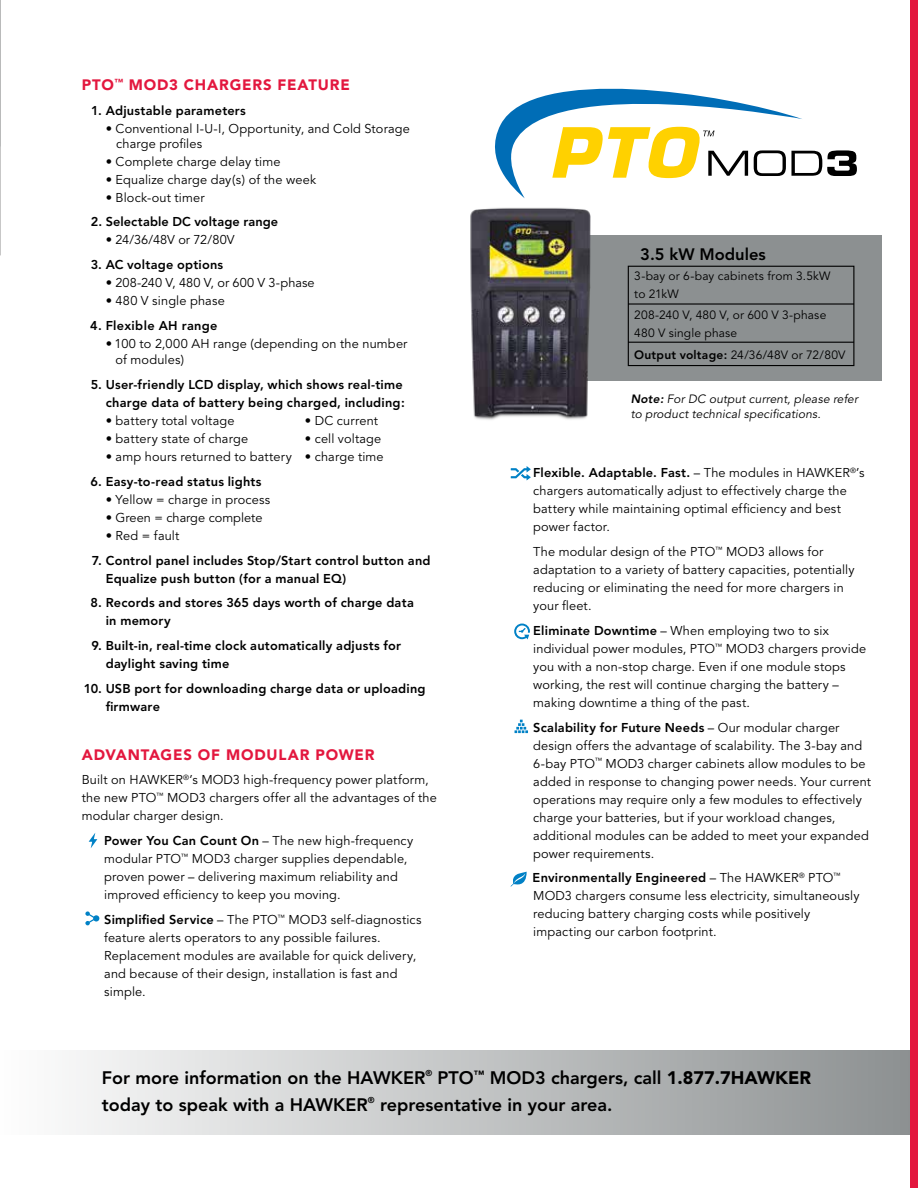
<style>
.page{position:relative;width:918px;height:1188px;background:#fff}
.page>*{position:absolute;margin:0;border:0;box-sizing:border-box;transform-origin:0 0}
.t1{font:800 18px/27px "Avenir";color:#000}
.t2{font:800 16.5px "Avenir";color:#000}
.t3{font:900 15px "Avenir";letter-spacing:.055em;color:#e3173e}
.t4{font:12.75px/18px "Avenir";letter-spacing:.01em;color:#000}
.t5{font:800 12.75px/18px "Avenir";letter-spacing:.015em;color:#000}
.t6{font:12px/18px "Avenir";letter-spacing:.015em;color:#000}
.t7{font:italic 12px/15px "Avenir";letter-spacing:.01em;color:#000}
.s1{font-weight:800}
.s2{font-weight:900}
</style>
<div class="page">
<svg style="left:0;top:0;width:1px;height:256px"></svg>
<div style="left:0;top:1050px;width:918px;height:85px;background:linear-gradient(to right,#fdfefe,#8c8f90)"></div>
<div style="left:911px;top:0;width:7px;height:1188px;background:#e3173e"></div>
<svg style="left:511px;top:466px;width:20px;height:14px"></svg>
<svg style="left:514px;top:624px;width:16px;height:15px"></svg>
<svg style="left:515px;top:720px;width:13px;height:13px"></svg>
<svg style="left:511px;top:872px;width:16px;height:15px"></svg>
<div style="left:490px;top:236px;width:392px;height:145px;background:#8c9091"></div>
<hr style="left:628px;top:303px;width:226px;height:2px;background:#000">
<hr style="left:628px;top:342px;width:226px;height:1px;background:#000">
<div style="left:628px;top:266px;width:226px;height:100px;border:1px solid #000"></div>
<svg style="left:89px;top:833px;width:8px;height:15px"></svg>
<svg style="left:85px;top:911px;width:14px;height:14px"></svg>
<svg style="left:495px;top:88px;width:362px;height:109px"></svg>
<img style="left:470px;top:197px;width:134px;height:223px">
<p class="t3" style="left:82px;top:76px;width:270px">PTO<sup>™</sup> MOD3 CHARGERS FEATURE</p>
<p class="t5" style="left:91px;top:101px;width:156px">1. Adjustable parameters</p>
<p class="t4" style="left:116px;top:121px;width:295px;line-height:15px;text-indent:-10px">• Conventional I-U-I, Opportunity, and Cold Storage charge profiles</p>
<p class="t4" style="left:106px;top:153px;width:176px">• Complete charge delay time</p>
<p class="t4" style="left:106px;top:171px;width:212px">• Equalize charge day(s) of the week</p>
<p class="t4" style="left:106px;top:189px;width:100px">• Block-out timer</p>
<p class="t5" style="left:91px;top:213px;width:189px">2. Selectable DC voltage range</p>
<p class="t4" style="left:106px;top:231px;width:130px">• 24/36/48V or 72/80V</p>
<p class="t5" style="left:91px;top:256px;width:134px">3. AC voltage options</p>
<p class="t4" style="left:106px;top:274px;width:210px">• 208-240 V, 480 V, or 600 V 3-phase</p>
<p class="t4" style="left:106px;top:292px;width:121px">• 480 V single phase</p>
<p class="t5" style="left:90px;top:316px;width:129px">4. Flexible AH range</p>
<p class="t4" style="left:116px;top:336px;width:293px;line-height:16.5px;text-indent:-10px">• 100 to 2,000 AH range (depending on the number of modules)</p>
<p class="t5" style="left:91px;top:376px;width:316px;text-align:right">5. User-friendly LCD display, which shows real-time charge data of battery being charged, including:</p>
<p class="t4" style="left:106px;top:412px;width:130px">• battery total voltage</p>
<p class="t4" style="left:305px;top:412px;width:75px">• DC current</p>
<p class="t4" style="left:106px;top:430px;width:144px">• battery state of charge</p>
<p class="t4" style="left:305px;top:430px;width:78px">• cell voltage</p>
<p class="t4" style="left:106px;top:448px;width:280px">• amp hours returned to battery • charge time</p>
<p class="t5" style="left:91px;top:473px;width:173px">6. Easy-to-read status lights</p>
<p class="t4" style="left:106px;top:491px;width:166px">• Yellow = charge in process</p>
<p class="t4" style="left:106px;top:509px;width:158px">• Green = charge complete</p>
<p class="t4" style="left:106px;top:527px;width:75px">• Red = fault</p>
<p class="t5" style="left:106px;top:551px;width:326px;text-indent:-14px">7. Control panel includes Stop/Start control button and<br>Equalize push button (for a manual EQ)</p>
<p class="t5" style="left:106px;top:594px;width:310px;text-indent:-15px">8. Records and stores 365 days worth of charge data in memory</p>
<p class="t5" style="left:106px;top:637px;width:297px;text-indent:-14px">9. Built-in, real-time clock automatically adjusts for daylight saving time</p>
<p class="t5" style="left:106px;top:680px;width:321px;text-indent:-22px">10. USB port for downloading charge data or uploading firmware</p>
<p class="t3" style="left:82px;top:745px;width:294px">ADVANTAGES OF MODULAR POWER</p>
<p class="t4" style="left:82px;top:771px;width:357px">Built on HAWKER<sup>®</sup>’s MOD3 high-frequency power platform, the new PTO<sup>™</sup> MOD3 chargers offer all the advantages of the modular charger design.</p>
<p class="t4" style="left:104px;top:832px;width:311px"><span class="s1">Power You Can Count On</span> – The new high-frequency modular PTO<sup>™</sup> MOD3 charger supplies dependable, proven power – delivering maximum reliability and improved efficiency to keep you moving.</p>
<p class="t4" style="left:104px;top:911px;width:319px"><span class="s1">Simplified Service</span> – The PTO<sup>™</sup> MOD3 self-diagnostics feature alerts operators to any possible failures.<br>Replacement modules are available for quick delivery, and because of their design, installation is fast and simple.</p>
<p class="t2" style="left:640px;top:244px;width:127px">3.5 kW Modules</p>
<p class="t6" style="left:634px;top:268px;width:198px">3-bay or 6-bay cabinets from 3.5kW to 21kW</p>
<p class="t6" style="left:634px;top:306px;width:194px">208-240 V, 480 V, or 600 V 3-phase<br>480 V single phase</p>
<p class="t6" style="left:634px;top:346px;width:213px"><span class="s1">Output voltage:</span> 24/36/48V or 72/80V</p>
<p class="t7" style="left:631px;top:392px;width:229px"><span class="s1">Note:</span> For DC output current, please refer to product technical specifications.</p>
<p class="t4" style="left:533px;top:464px;width:333px"><span class="s1">Flexible. Adaptable. Fast.</span> – The modules in HAWKER<sup>®</sup>’s chargers automatically adjust to effectively charge the battery while maintaining optimal efficiency and best power factor.</p>
<p class="t4" style="left:533px;top:543px;width:323px">The modular design of the PTO<sup>™</sup> MOD3 allows for adaptation to a variety of battery capacities, potentially reducing or eliminating the need for more chargers in your fleet.</p>
<p class="t4" style="left:533px;top:622px;width:334px"><span class="s1">Eliminate Downtime</span> – When employing two to six individual power modules, PTO<sup>™</sup> MOD3 chargers provide you with a non-stop charge. Even if one module stops working, the rest will continue charging the battery – making downtime a thing of the past.</p>
<p class="t4" style="left:533px;top:719px;width:339px"><span class="s1">Scalability for Future Needs</span> – Our modular charger design offers the advantage of scalability. The 3-bay and 6-bay PTO<sup>™</sup> MOD3 charger cabinets allow modules to be added in response to changing power needs. Your current operations may require only a few modules to effectively charge your batteries, but if your workload changes, additional modules can be added to meet your expanded power requirements.</p>
<p class="t4" style="left:533px;top:869px;width:328px"><span class="s1">Environmentally Engineered</span> – The HAWKER<sup>®</sup> PTO<sup>™ </sup>MOD3 chargers consume less electricity, simultaneously reducing battery charging costs while positively impacting our carbon footprint.</p>
<h1 class="t1" style="left:102px;top:1065px;width:711px">For more information on the HAWKER<sup>®</sup> PTO<sup>™</sup> MOD3 chargers, call <span class="s2">1.877.7HAWKER </span>today to speak with a HAWKER<sup>®</sup> representative in your area.</h1>
</div>
